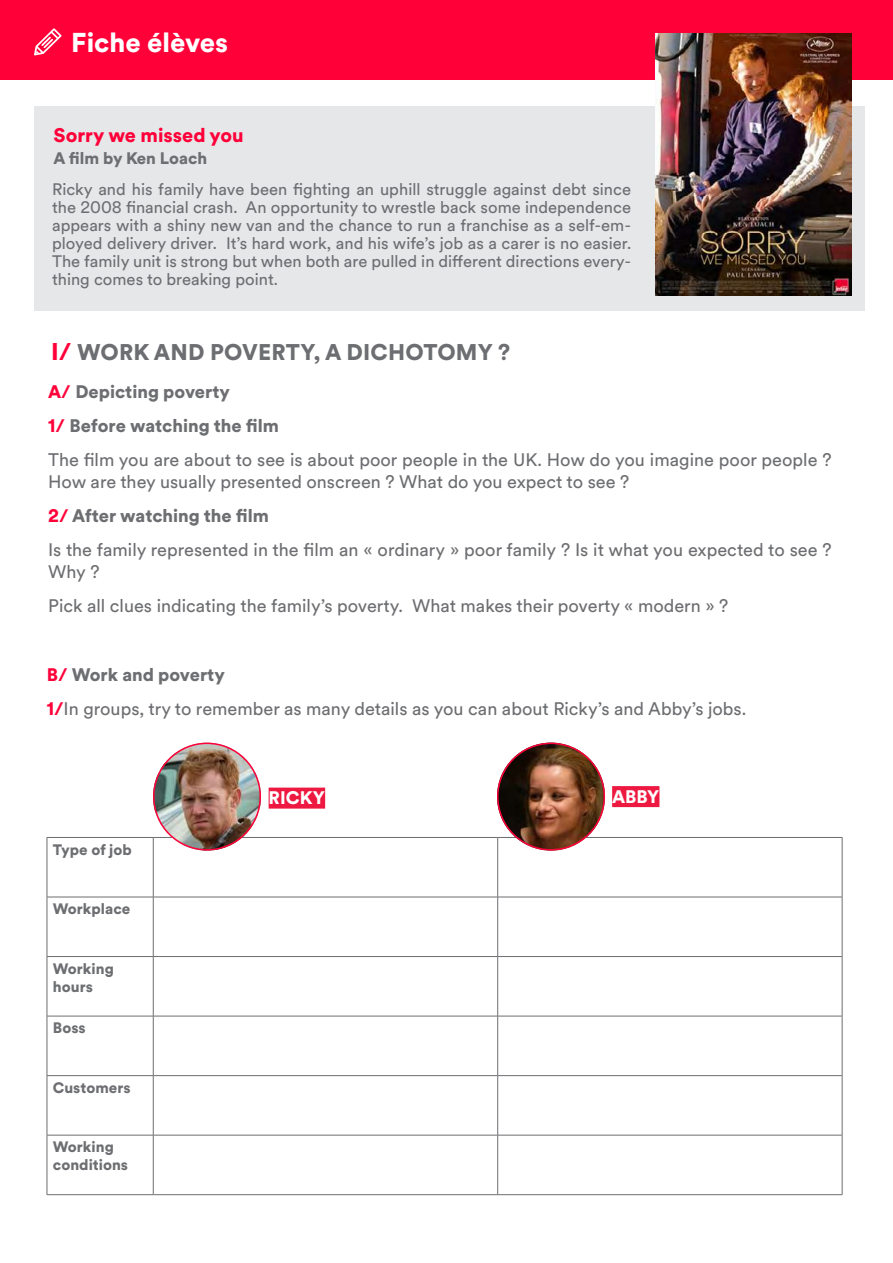
<style>
.page{position:relative;width:893px;height:1263px;background:#fff}
.page>*{position:absolute;margin:0;border:0;box-sizing:border-box;transform-origin:0 0}
.t1{font:900 27px "Circular Spotify Text";color:#fff}
.t2{font:900 22.5px "Circular Spotify Text";letter-spacing:.01em;color:#6d6e71}
.t3{font:900 19.5px "Circular Spotify Text";color:#ff0039}
.t4{font:18px/34.3px "Circular Spotify Text";color:#6d6e71}
.t5{font:900 18px "Circular Spotify Text";color:#6d6e71}
.t6{font:900 18px "Circular Spotify Text";color:#fff}
.t7{font:16.5px/18px "Circular Spotify Text";color:#6d6e71;text-align:justify}
.t8{font:900 16.5px "Circular Spotify Text";color:#6d6e71}
.t9{font:900 15px/18px "Circular Spotify Text";color:#6d6e71}
.s1{font-size:24px;color:#ff0039}
.s2{color:#ff0039}
.s3{font-weight:900;color:#ff0039}
.s4{font-weight:900}
</style>
<div class="page">
<div style="left:0;top:0;width:893px;height:80px;background:#ff0039"></div>
<svg style="left:34px;top:28px;width:28px;height:27px"></svg>
<div style="left:34px;top:106px;width:831px;height:204px;background:#e6e7e8"></div>
<img style="left:655px;top:34px;width:197px;height:262px">
<hr style="left:47px;top:837px;width:106px;height:1px;background:#6d6e71">
<hr style="left:47px;top:838px;width:1px;height:59px;background:#6d6e71">
<hr style="left:153px;top:837px;width:345px;height:1px;background:#6d6e71">
<hr style="left:153px;top:838px;width:1px;height:59px;background:#6d6e71">
<hr style="left:498px;top:837px;width:344px;height:1px;background:#6d6e71">
<hr style="left:497px;top:838px;width:1px;height:59px;background:#6d6e71">
<hr style="left:842px;top:838px;width:1px;height:59px;background:#6d6e71">
<hr style="left:47px;top:897px;width:106px;height:1px;background:#6d6e71">
<hr style="left:47px;top:897px;width:1px;height:59px;background:#6d6e71">
<hr style="left:153px;top:897px;width:345px;height:1px;background:#6d6e71">
<hr style="left:153px;top:897px;width:1px;height:59px;background:#6d6e71">
<hr style="left:498px;top:897px;width:344px;height:1px;background:#6d6e71">
<hr style="left:497px;top:897px;width:1px;height:59px;background:#6d6e71">
<hr style="left:842px;top:897px;width:1px;height:59px;background:#6d6e71">
<hr style="left:47px;top:956px;width:106px;height:1px;background:#6d6e71">
<hr style="left:47px;top:957px;width:1px;height:59px;background:#6d6e71">
<hr style="left:153px;top:956px;width:345px;height:1px;background:#6d6e71">
<hr style="left:153px;top:957px;width:1px;height:59px;background:#6d6e71">
<hr style="left:498px;top:956px;width:344px;height:1px;background:#6d6e71">
<hr style="left:497px;top:957px;width:1px;height:59px;background:#6d6e71">
<hr style="left:842px;top:957px;width:1px;height:59px;background:#6d6e71">
<hr style="left:47px;top:1016px;width:106px;height:1px;background:#6d6e71">
<hr style="left:47px;top:1016px;width:1px;height:59px;background:#6d6e71">
<hr style="left:153px;top:1016px;width:345px;height:1px;background:#6d6e71">
<hr style="left:153px;top:1016px;width:1px;height:59px;background:#6d6e71">
<hr style="left:498px;top:1016px;width:344px;height:1px;background:#6d6e71">
<hr style="left:497px;top:1016px;width:1px;height:59px;background:#6d6e71">
<hr style="left:842px;top:1016px;width:1px;height:59px;background:#6d6e71">
<hr style="left:47px;top:1075px;width:106px;height:1px;background:#6d6e71">
<hr style="left:47px;top:1076px;width:1px;height:59px;background:#6d6e71">
<hr style="left:153px;top:1075px;width:345px;height:1px;background:#6d6e71">
<hr style="left:153px;top:1076px;width:1px;height:59px;background:#6d6e71">
<hr style="left:498px;top:1075px;width:344px;height:1px;background:#6d6e71">
<hr style="left:497px;top:1076px;width:1px;height:59px;background:#6d6e71">
<hr style="left:842px;top:1076px;width:1px;height:59px;background:#6d6e71">
<hr style="left:47px;top:1135px;width:106px;height:1px;background:#6d6e71">
<hr style="left:47px;top:1135px;width:1px;height:59px;background:#6d6e71">
<hr style="left:153px;top:1135px;width:345px;height:1px;background:#6d6e71">
<hr style="left:153px;top:1135px;width:1px;height:59px;background:#6d6e71">
<hr style="left:498px;top:1135px;width:344px;height:1px;background:#6d6e71">
<hr style="left:497px;top:1135px;width:1px;height:59px;background:#6d6e71">
<hr style="left:842px;top:1135px;width:1px;height:59px;background:#6d6e71">
<hr style="left:47px;top:1194px;width:106px;height:1px;background:#6d6e71">
<hr style="left:153px;top:1194px;width:345px;height:1px;background:#6d6e71">
<hr style="left:498px;top:1194px;width:344px;height:1px;background:#6d6e71">
<img style="left:153px;top:742px;width:108px;height:108px;border-radius:54px">
<div style="left:153px;top:742px;width:108px;height:108px;border:2px solid #ff0039;border-radius:50%"></div>
<img style="left:497px;top:742px;width:108px;height:108px;border-radius:54px">
<div style="left:497px;top:742px;width:108px;height:108px;border:2px solid #ff0039;border-radius:50%"></div>
<div style="left:612px;top:786px;width:47px;height:21px;background:#ed1941"></div>
<div style="left:269px;top:788px;width:56px;height:20px;background:#ed1941"></div>
<h1 class="t1" style="left:71px;top:24px;width:158px">Fiche élèves</h1>
<p class="t3" style="left:54px;top:122px;width:192px">Sorry we missed you</p>
<p class="t8" style="left:54px;top:147px;width:155px">A film by Ken Loach</p>
<p class="t7" style="left:52px;top:181px;width:581px">Ricky and his family have been fighting an uphill struggle against debt since the 2008 financial crash. An opportunity to wrestle back some independence appears with a shiny new van and the chance to run a franchise as a self-em&shy;ployed delivery driver. It’s hard work, and his wife’s job as a carer is no easier.<br>The family unit is strong but when both are pulled in different directions every&shy;thing comes to breaking point.</p>
<p class="t2" style="left:51px;top:337px;width:461px"><span class="s1">I/</span> WORK AND POVERTY, A DICHOTOMY ?</p>
<p class="t5" style="left:48px;top:379px;width:183px"><span class="s2">A/</span> Depicting poverty</p>
<p class="t4" style="left:48px;top:409px;width:785px"><span class="s3">1/</span> <span class="s4">Before watching the film<br></span>The film you are about to see is about poor people in the UK. How do you imagine poor people ?</p>
<p class="t4" style="left:48px;top:465px;width:785px">How are they usually presented onscreen ? What do you expect to see ?<br><span class="s3">2/</span> <span class="s4">After watching the film<br></span>Is the family represented in the film an « ordinary » poor family ? Is it what you expected to see ?</p>
<p class="t4" style="left:48px;top:555px;width:682px">Why ?<br>Pick all clues indicating the family’s poverty. What makes their poverty « modern » ?</p>
<p class="t4" style="left:47px;top:658px;width:701px"><span class="s3">B/</span> <span class="s4">Work and poverty<br></span><span class="s3">1/</span>In groups, try to remember as many details as you can about Ricky’s and Abby’s jobs.</p>
<p class="t9" style="left:53px;top:841px;width:80px">Type of job</p>
<p class="t9" style="left:53px;top:900px;width:79px">Workplace</p>
<p class="t9" style="left:53px;top:960px;width:62px">Working hours</p>
<p class="t9" style="left:53px;top:1019px;width:34px">Boss</p>
<p class="t9" style="left:53px;top:1079px;width:79px">Customers</p>
<p class="t9" style="left:53px;top:1138px;width:77px">Working conditions</p>
<p class="t6" style="left:269px;top:785px;width:58px">RICKY</p>
<p class="t6" style="left:612px;top:784px;width:49px">ABBY</p>
</div>
